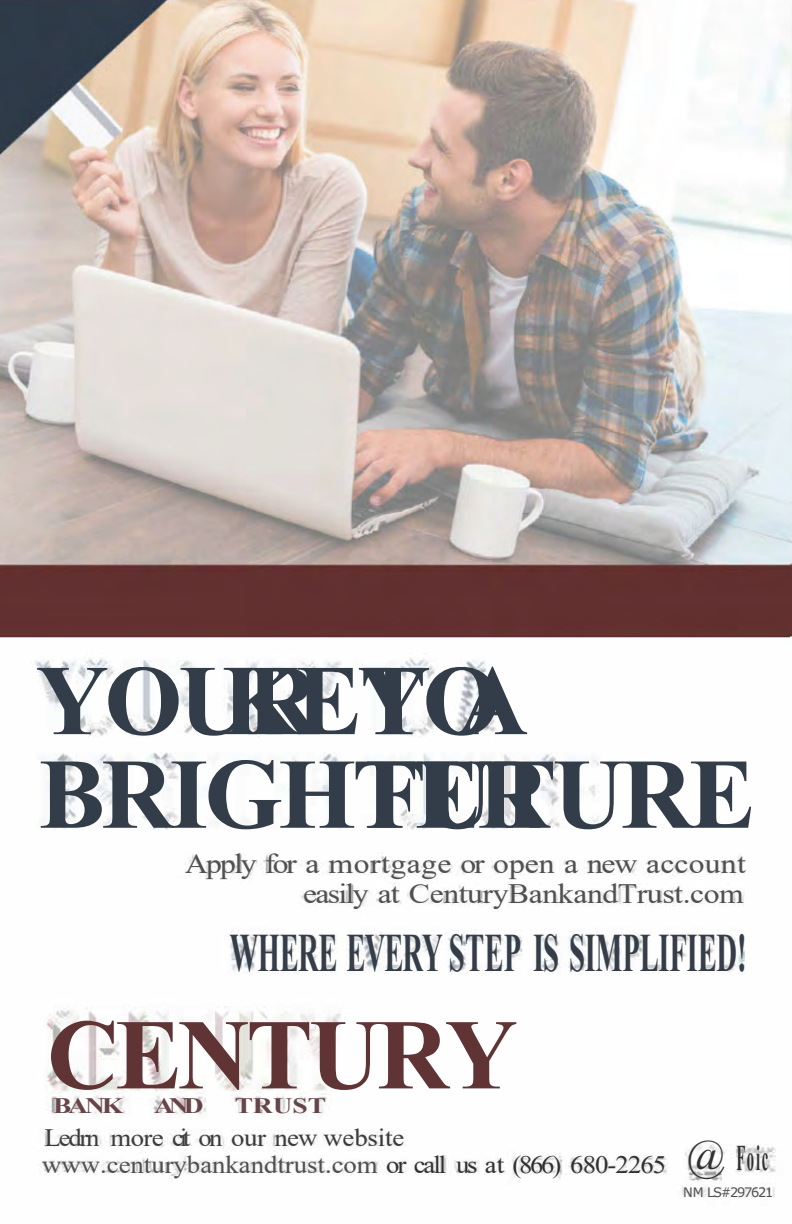
<style>
.page{position:relative;width:792px;height:1224px;background:#fff}
.page>*{position:absolute;margin:0;border:0;box-sizing:border-box;transform-origin:0 0}
.t1{font:700 100px/93.6px "Times New Roman";letter-spacing:-.04em;color:#333d49}
.t2{font:700 100px "Times New Roman";letter-spacing:-.04em;color:#603334}
.t3{font:700 54px "Times New Roman";letter-spacing:-.01em;color:#353d48;scale:.53 1}
.t4{font:28px/30px "Times New Roman";letter-spacing:-.01em;color:#50504f;text-align:right;scale:1.13 1}
.t5{font:25px/26.4px "Times New Roman";letter-spacing:-.005em;color:#3c3c3c;scale:1.07 1}
.t6{font:700 22px "Times New Roman";letter-spacing:-.115em;color:#674447;scale:1.25 1}
.t7{font:13px "Verdana";letter-spacing:-.095em;color:#4f4f4f}
.s1{color:#4f4f4f}
.s2{color:#313131}
.s3{font-size:42px;color:#313131}
.s4{font-weight:700;font-size:36px;color:#313131}
</style>
<div class="page">
<img style="left:0;top:27px;width:792px;height:1171px">
<img style="left:0;top:0;width:789px;height:637px">
<h1 class="t1" style="left:36px;top:651px;width:493px">YOUR TO A</h1>
<h1 class="t1" style="left:39px;top:651px;width:512px;text-indent:183px">KEY<br>BRIGHTER</h1>
<h1 class="t1" style="left:365px;top:745px;width:393px">FUTURE</h1>
<p class="t4" style="left:185px;top:848px;width:498px">Apply for a mortgage or open a new account easily at CenturyBankandTrust.com</p>
<h2 class="t3" style="left:230px;top:914px;width:976px">WHERE EVERY STEP IS SIMPLIFIED!</h2>
<h1 class="t2" style="left:47px;top:983px;width:472px">CENTURY</h1>
<p class="t6" style="left:53px;top:1089px;width:58px">BANK</p>
<p class="t6" style="left:154px;top:1089px;width:41px">AND</p>
<p class="t6" style="left:235px;top:1089px;width:75px">TRUST</p>
<p class="t5" style="left:42px;top:1124px;width:680px">Ledrn more cit on our new website<br><span class="s1">www.centurybankandtrust.com</span> <span class="s2">or call us at (866) 680-2265</span> <span class="s3">@</span> <span class="s4">Foic</span></p>
<p class="t7" style="left:683px;top:1183px;width:92px">NM LS#297621</p>
</div>
